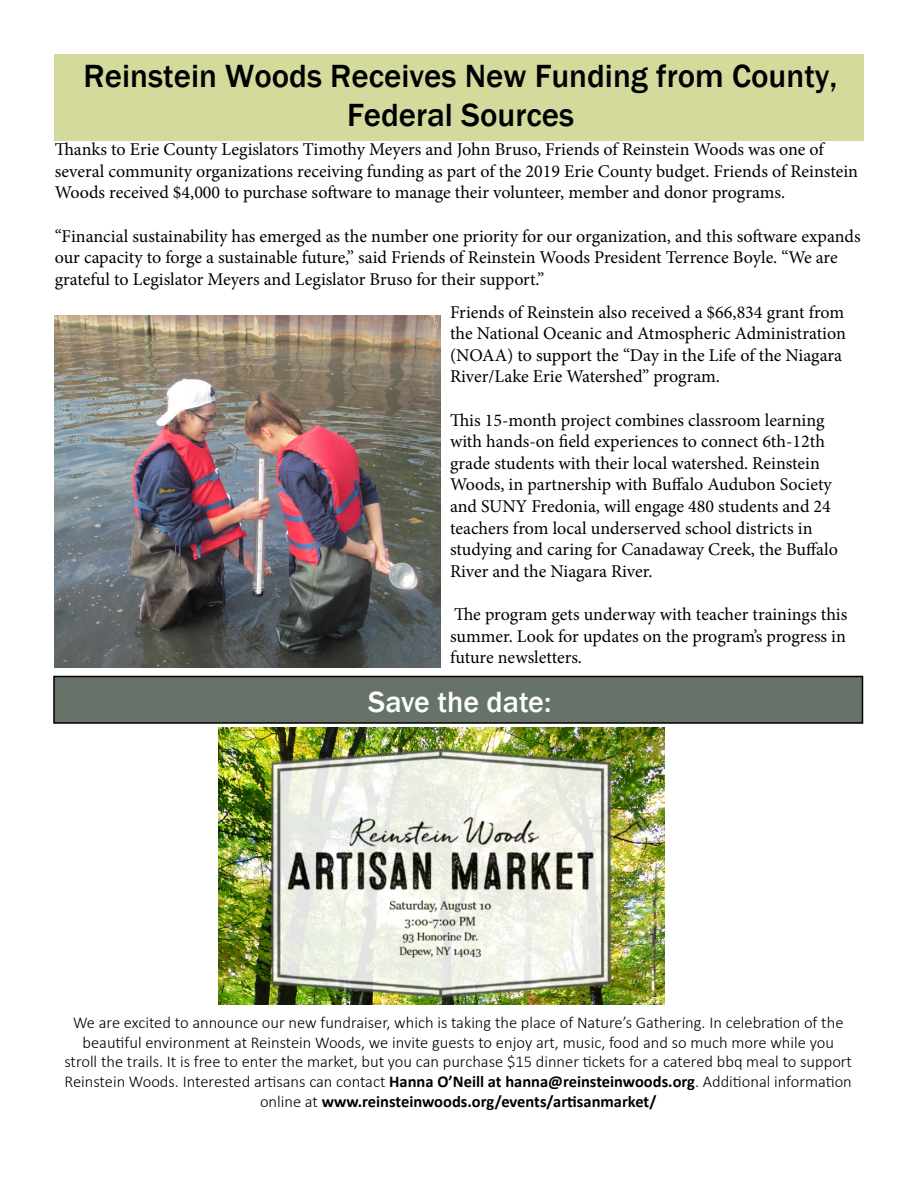
<style>
.page{position:relative;width:918px;height:1188px;background:#fff}
.page>*{position:absolute;margin:0;border:0;box-sizing:border-box;transform-origin:0 0}
.t1{font:500 33px/39.6px "Franklin Gothic";color:#000;text-align:center}
.t2{font:500 30px "Franklin Gothic";color:#fff}
.t3{font:18px/21.6px "Minion Pro";color:#000}
.t4{font:300 16.5px/19.8px "Calibri";color:#000;text-align:center}
.s1{font-weight:700}
</style>
<div class="page">
<div style="left:54px;top:54px;width:810px;height:87px;background:#d3da9c"></div>
<div style="left:54px;top:676px;width:808px;height:47px;background:#677369"></div>
<div style="left:53px;top:676px;width:810px;height:48px;border:2px solid #000"></div>
<img style="left:218px;top:728px;width:446px;height:277px">
<img style="left:54px;top:315px;width:387px;height:353px">
<p class="t1" style="left:84px;top:56px;width:755px">Reinstein Woods Receives New Funding from County,<br>Federal Sources</p>
<p class="t3" style="left:55px;top:139px;width:805px">Thanks to Erie County Legislators Timothy Meyers and John Bruso, Friends of Reinstein Woods was one of several community organizations receiving funding as part of the 2019 Erie County budget. Friends of Reinstein<br>Woods received $4,000 to purchase software to manage their volunteer, member and donor programs.</p>
<p class="t3" style="left:55px;top:225px;width:807px">“Financial sustainability has emerged as the number one priority for our organization, and this software expands our capacity to forge a sustainable future,” said Friends of Reinstein Woods President Terrence Boyle. “We are grateful to Legislator Meyers and Legislator Bruso for their support.”</p>
<p class="t3" style="left:450px;top:301px;width:397px">Friends of Reinstein also received a $66,834 grant from the National Oceanic and Atmospheric Administration (NOAA) to support the “Day in the Life of the Niagara River/Lake Erie Watershed” program.</p>
<p class="t3" style="left:450px;top:409px;width:389px">This 15-month project combines classroom learning with hands-on field experiences to connect 6th-12th grade students with their local watershed. Reinstein Woods, in partnership with Buffalo Audubon Society and SUNY Fredonia, will engage 480 students and 24 teachers from local underserved school districts in studying and caring for Canadaway Creek, the Buffalo River and the Niagara River.</p>
<p class="t3" style="left:450px;top:604px;width:399px;text-align:justify">The program gets underway with teacher trainings this summer. Look for updates on the program’s progress in future newsletters.</p>
<p class="t2" style="left:368px;top:683px;width:185px">Save the date:</p>
<p class="t4" style="left:64px;top:1012px;width:789px">We are excited to announce our new fundraiser, which is taking the place of Nature’s Gathering. In celebration of the beautiful environment at Reinstein Woods, we invite guests to enjoy art, music, food and so much more while you stroll the trails. It is free to enter the market, but you can purchase $15 dinner tickets for a catered bbq meal to support Reinstein Woods. Interested artisans can contact <span class="s1">Hanna O’Neill at hanna@reinsteinwoods.org</span>. Additional information online at <span class="s1">www.reinsteinwoods.org/events/artisanmarket/</span></p>
</div>
